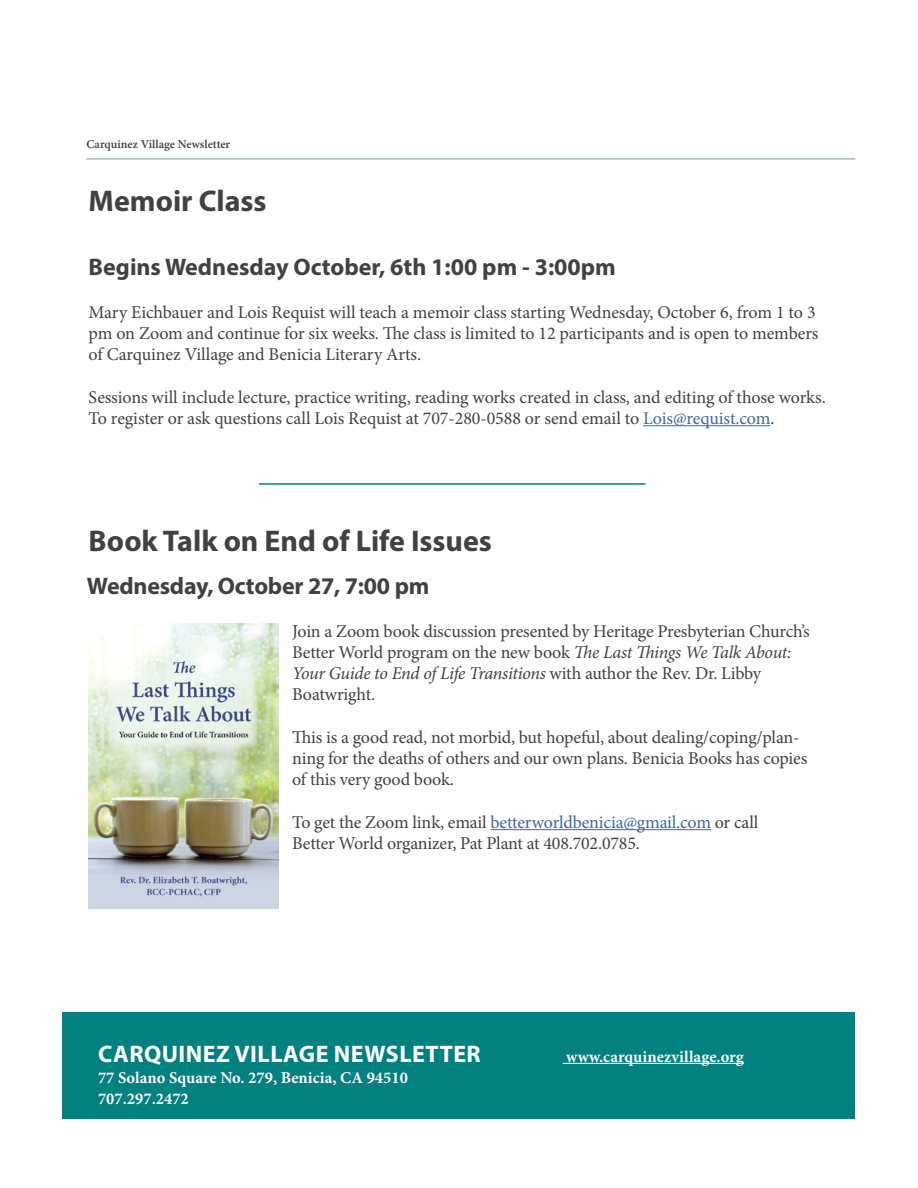
<style>
.page{position:relative;width:918px;height:1188px;background:#fff}
.page>*{position:absolute;margin:0;border:0;box-sizing:border-box;transform-origin:0 0}
.t1{font:700 30px "Myriad Pro";color:#414042}
.t2{font:700 24px "Myriad Pro";color:#414042}
.t3{font:700 24px "Myriad Pro";letter-spacing:.02em;color:#fff}
.t4{font:18px/21.3px "Minion Pro";letter-spacing:-.01em;color:#414042}
.t5{font:700 16.5px/21.3px "Minion Pro";color:#fff}
.t6{font:600 12px "Minion Pro";letter-spacing:-.005em;color:#414042}
.s1{color:#3a68a5}
.s2{font-style:italic}
</style>
<div class="page">
<hr style="left:86px;top:158px;width:769px;height:2px;background:#a2bdbf">
<hr style="left:643px;top:425px;width:127px;height:1px;background:#3a68a5">
<hr style="left:259px;top:483px;width:387px;height:2px;background:#028180">
<hr style="left:490px;top:829px;width:221px;height:1px;background:#3a68a5">
<div style="left:63px;top:1012px;width:792px;height:106px;background:#028180"></div>
<hr style="left:563px;top:1063px;width:181px;height:1px;background:#fff">
<img style="left:89px;top:623px;width:190px;height:285px">
<p class="t6" style="left:86px;top:135px;width:145px">Carquinez Village Newsletter</p>
<h1 class="t1" style="left:89px;top:182px;width:179px">Memoir Class</h1>
<h2 class="t2" style="left:89px;top:251px;width:529px">Begins Wednesday October, 6th 1:00 pm - 3:00pm</h2>
<p class="t4" style="left:89px;top:301px;width:731px">Mary Eichbauer and Lois Requist will teach a memoir class starting Wednesday, October 6, from 1 to 3 pm on Zoom and continue for six weeks. The class is limited to 12 participants and is open to members of Carquinez Village and Benicia Literary Arts.</p>
<p class="t4" style="left:89px;top:386px;width:739px">Sessions will include lecture, practice writing, reading works created in class, and editing of those works.<br>To register or ask questions call Lois Requist at 707-280-0588 or send email to <span class="s1">Lois@requist.com</span>.</p>
<h1 class="t1" style="left:89px;top:522px;width:405px">Book Talk on End of Life Issues</h1>
<h2 class="t2" style="left:87px;top:570px;width:344px">Wednesday, October 27, 7:00 pm</h2>
<p class="t4" style="left:292px;top:620px;width:519px">Join a Zoom book discussion presented by Heritage Presbyterian Church’s Better World program on the new book <span class="s2">The Last Things We Talk About:<br>Your Guide to End of Life Transitions</span> with author the Rev. Dr. Libby Boatwright.</p>
<p class="t4" style="left:292px;top:726px;width:517px">This is a good read, not morbid, but hopeful, about dealing/coping/plan&shy;ning for the deaths of others and our own plans. Benicia Books has copies of this very good book.</p>
<p class="t4" style="left:292px;top:812px;width:468px">To get the Zoom link, email <span class="s1">betterworldbenicia@gmail.com</span> or call<br>Better World organizer, Pat Plant at 408.702.0785.</p>
<h2 class="t3" style="left:98px;top:1038px;width:384px">CARQUINEZ VILLAGE NEWSLETTER</h2>
<p class="t5" style="left:566px;top:1046px;width:179px">www.carquinezvillage.org</p>
<p class="t5" style="left:98px;top:1067px;width:311px">77 Solano Square No. 279, Benicia, CA 94510<br>707.297.2472</p>
</div>
